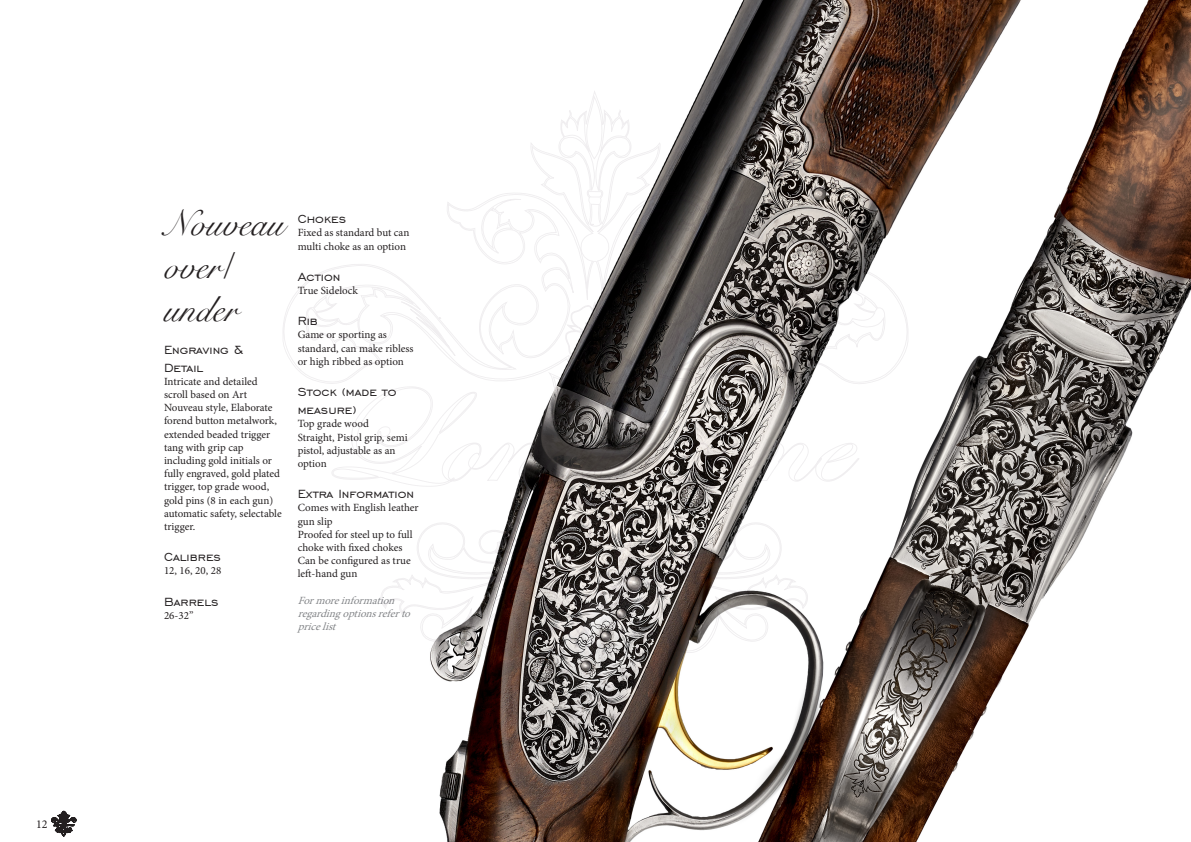
<style>
.page{position:relative;width:1191px;height:842px;background:#fff}
.page>*{position:absolute;margin:0;border:0;box-sizing:border-box;transform-origin:0 0}
.t1{font:36px/43.2px "Snell Roundhand";letter-spacing:.01em;color:#231f20}
.t2{font:15px/18px "Engravers Gothic BT";color:#231f20}
.t3{font:12px "Minion Pro";color:#231f20}
.t4{font:11px/13.2px "Minion Pro";color:#231f20}
.t5{font:italic 11px/13.2px "Minion Pro";color:#848689}
</style>
<div class="page">
<svg style="left:51px;top:811px;width:25px;height:25px"></svg>
<img style="left:439px;top:0;width:752px;height:842px">
<svg style="left:283px;top:89px;width:626px;height:662px"></svg>
<p class="t3" style="left:36px;top:816px;width:13px">12</p>
<p class="t1" style="left:164px;top:201px;width:121px">Nouveau over/ under</p>
<p class="t2" style="left:164px;top:340px;width:81px">Engraving &amp;<br>Detail</p>
<p class="t4" style="left:164px;top:375px;width:119px">Intricate and detailed scroll based on Art<br>Nouveau style, Elaborate forend button metalwork, extended beaded trigger tang with grip cap including gold initials or fully engraved, gold plated trigger, top grade wood, gold pins (8 in each gun) automatic safety, selectable trigger.</p>
<p class="t2" style="left:164px;top:548px;width:58px">Calibres</p>
<p class="t4" style="left:164px;top:564px;width:59px">12, 16, 20, 28</p>
<p class="t2" style="left:164px;top:592px;width:56px">Barrels</p>
<p class="t4" style="left:164px;top:609px;width:31px">26-32”</p>
<p class="t2" style="left:298px;top:210px;width:50px">Chokes</p>
<p class="t4" style="left:298px;top:226px;width:113px">Fixed as standard but can multi choke as an option</p>
<p class="t2" style="left:298px;top:267px;width:44px">Action</p>
<p class="t4" style="left:298px;top:284px;width:62px">True Sidelock</p>
<p class="t2" style="left:298px;top:312px;width:22px">Rib</p>
<p class="t4" style="left:298px;top:328px;width:117px">Game or sporting as standard, can make ribless or high ribbed as option</p>
<p class="t2" style="left:298px;top:383px;width:100px">Stock (made to measure)</p>
<p class="t4" style="left:298px;top:417px;width:73px">Top grade wood</p>
<p class="t4" style="left:298px;top:430px;width:111px">Straight, Pistol grip, semi pistol, adjustable as an option</p>
<p class="t2" style="left:298px;top:485px;width:118px">Extra Information</p>
<p class="t4" style="left:298px;top:501px;width:122px">Comes with English leather gun slip</p>
<p class="t4" style="left:298px;top:528px;width:116px">Proofed for steel up to full choke with fixed chokes</p>
<p class="t4" style="left:298px;top:554px;width:114px">Can be configured as true left-hand gun</p>
<p class="t5" style="left:298px;top:594px;width:118px">Formoreinformation regardingoptionsreferto pricelist</p>
</div>
